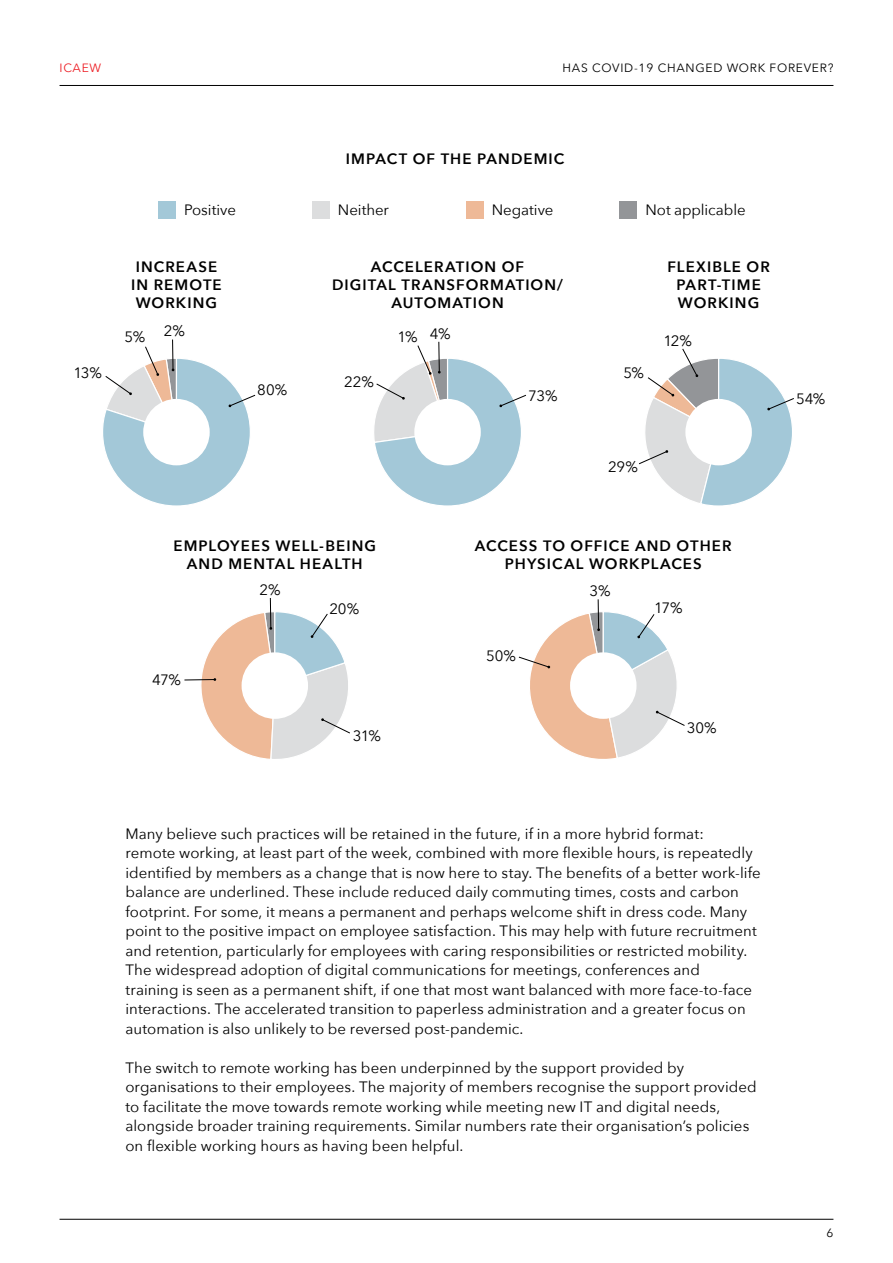
<style>
.page{position:relative;width:893px;height:1263px;background:#fff}
.page>*{position:absolute;margin:0;border:0;box-sizing:border-box;transform-origin:0 0}
.t1{font:15px/19.5px "Avenir Next";letter-spacing:.005em;color:#000}
.MAIN_SUBHEADS{font:600 15px/18px "Avenir Next";letter-spacing:.07em;color:#000;text-align:center}
.t2{font:12px "Avenir Next";letter-spacing:.06em;color:#000}
.t3{font:12px "Avenir Next";letter-spacing:.06em;color:#ed1d24}
</style>
<div class="page">
<hr style="left:60px;top:1219px;width:773px;height:1px;background:#000">
<hr style="left:60px;top:85px;width:773px;height:1px;background:#000">
<div style="left:159px;top:201px;width:17px;height:17px;background:#a3c8d8"></div>
<div style="left:312px;top:201px;width:17px;height:17px;background:#dcddde"></div>
<div style="left:466px;top:201px;width:17px;height:17px;background:#eeb997"></div>
<div style="left:620px;top:201px;width:17px;height:17px;background:#939598"></div>
<svg style="left:184px;top:598px;width:166px;height:161px"></svg>
<svg style="left:518px;top:599px;width:167px;height:160px"></svg>
<svg style="left:103px;top:339px;width:153px;height:167px"></svg>
<svg style="left:374px;top:341px;width:152px;height:165px"></svg>
<svg style="left:639px;top:348px;width:155px;height:158px"></svg>
<p class="t3" style="left:60px;top:57px;width:43px">ICAEW</p>
<p class="t2" style="left:563px;top:57px;width:272px">HAS COVID-19 CHANGED WORK FOREVER?</p>
<p class="MAIN_SUBHEADS" style="left:346px;top:149px;width:220px">IMPACT OF THE PANDEMIC</p>
<p class="t1" style="left:184px;top:199px;width:53px">Positive</p>
<p class="t1" style="left:338px;top:199px;width:53px">Neither</p>
<p class="t1" style="left:492px;top:199px;width:63px">Negative</p>
<p class="t1" style="left:645px;top:199px;width:102px">Not applicable</p>
<p class="MAIN_SUBHEADS" style="left:131px;top:258px;width:92px">INCREASE<br>IN REMOTE<br>WORKING</p>
<p class="MAIN_SUBHEADS" style="left:332px;top:258px;width:233px">ACCELERATION OF<br>DIGITAL TRANSFORMATION/<br>AUTOMATION</p>
<p class="MAIN_SUBHEADS" style="left:667px;top:258px;width:104px">FLEXIBLE OR<br>PART-TIME<br>WORKING</p>
<p class="t1" style="left:73px;top:363px;width:30px">13%</p>
<p class="t1" style="left:164px;top:321px;width:23px">2%</p>
<p class="t1" style="left:430px;top:323px;width:22px">4%</p>
<p class="t1" style="left:124px;top:327px;width:22px">5%</p>
<p class="t1" style="left:398px;top:327px;width:22px">1%</p>
<p class="t1" style="left:257px;top:379px;width:31px">80%</p>
<p class="t1" style="left:344px;top:371px;width:31px">22%</p>
<p class="t1" style="left:623px;top:362px;width:22px">5%</p>
<p class="t1" style="left:663px;top:331px;width:30px">12%</p>
<p class="t1" style="left:528px;top:385px;width:31px">73%</p>
<p class="t1" style="left:796px;top:388px;width:31px">54%</p>
<p class="t1" style="left:608px;top:457px;width:31px">29%</p>
<p class="MAIN_SUBHEADS" style="left:173px;top:536px;width:204px">EMPLOYEES WELL-BEING<br>AND MENTAL HEALTH</p>
<p class="MAIN_SUBHEADS" style="left:475px;top:536px;width:258px">ACCESS TO OFFICE AND OTHER<br>PHYSICAL WORKPLACES</p>
<p class="t1" style="left:260px;top:579px;width:23px">2%</p>
<p class="t1" style="left:589px;top:580px;width:23px">3%</p>
<p class="t1" style="left:330px;top:598px;width:31px">20%</p>
<p class="t1" style="left:654px;top:597px;width:30px">17%</p>
<p class="t1" style="left:152px;top:669px;width:30px">47%</p>
<p class="t1" style="left:353px;top:725px;width:30px">31%</p>
<p class="t1" style="left:486px;top:645px;width:31px">50%</p>
<p class="t1" style="left:687px;top:718px;width:31px">30%</p>
<p class="t1" style="left:125px;top:823px;width:637px">Many believe such practices will be retained in the future, if in a more hybrid format:<br>remote working, at least part of the week, combined with more flexible hours, is repeatedly identified by members as a change that is now here to stay. The benefits of a better work-life balance are underlined. These include reduced daily commuting times, costs and carbon footprint. For some, it means a permanent and perhaps welcome shift in dress code. Many point to the positive impact on employee satisfaction. This may help with future recruitment and retention, particularly for employees with caring responsibilities or restricted mobility.<br>The widespread adoption of digital communications for meetings, conferences and<br>training is seen as a permanent shift, if one that most want balanced with more face-to-face interactions. The accelerated transition to paperless administration and a greater focus on automation is also unlikely to be reversed post-pandemic.</p>
<p class="t1" style="left:125px;top:1057px;width:633px">The switch to remote working has been underpinned by the support provided by organisations to their employees. The majority of members recognise the support provided to facilitate the move towards remote working while meeting new IT and digital needs, alongside broader training requirements. Similar numbers rate their organisation’s policies on flexible working hours as having been helpful.</p>
<p class="t2" style="left:826px;top:1223px;width:8px">6</p>
</div>
